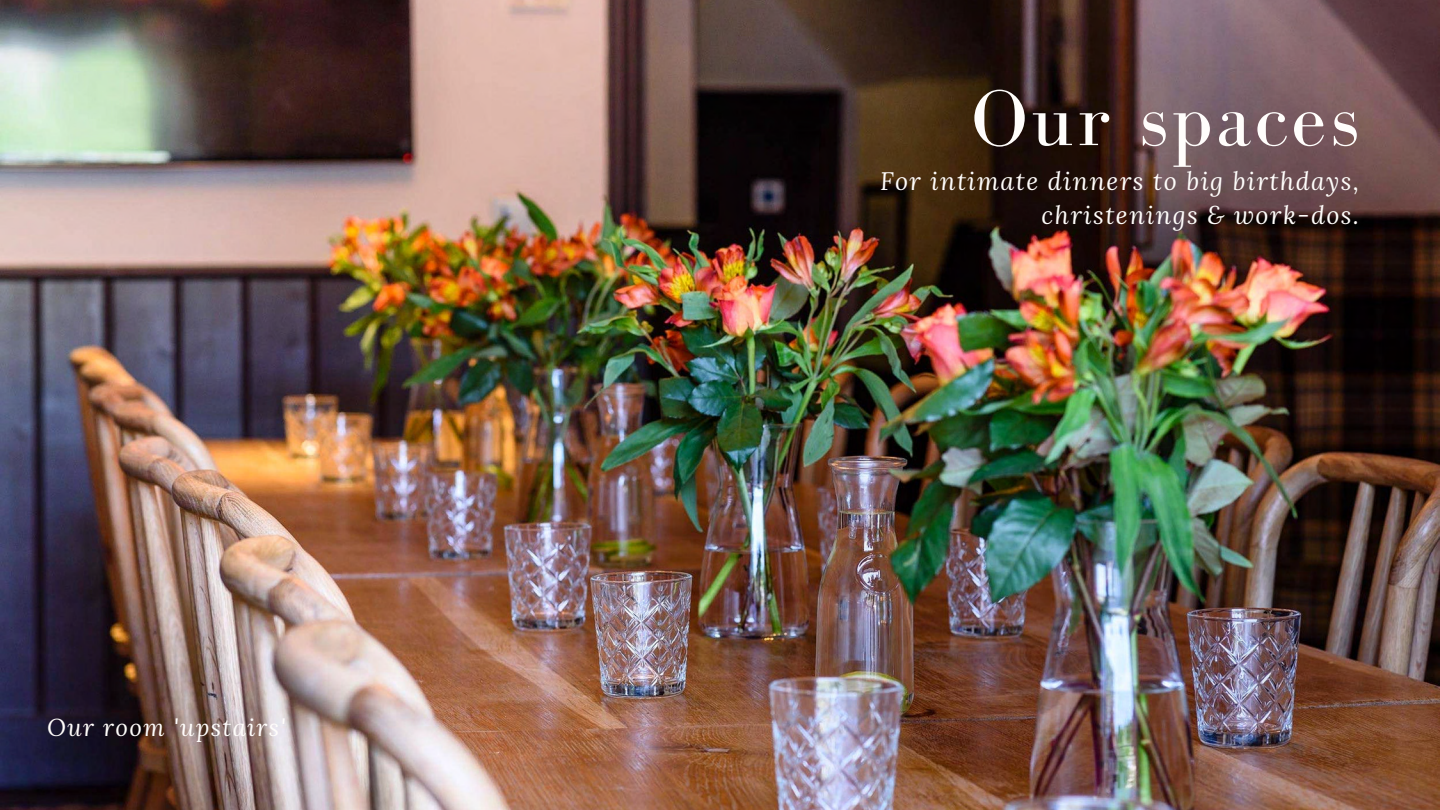
<style>
.page{position:relative;width:1440px;height:810px;background:#fff}
.page>*{position:absolute;margin:0;border:0;box-sizing:border-box;transform-origin:0 0}
.t1{font:81.2px "Bodoni FLF";letter-spacing:.04em;color:#fffdfb}
.t2{font:italic 25px/34.5px "Lora";letter-spacing:.06em;color:#fffdfb;text-align:right}
.t3{font:italic 24px "Lora";letter-spacing:.06em;color:#fffdfb}
</style>
<div class="page">
<img style="left:0;top:0;width:1440px;height:810px">
<p class="t3" style="left:47px;top:711px;width:240px">Our room 'upstairs'</p>
<h1 class="t1" style="left:971px;top:74px;width:389px">Our spaces</h1>
<p class="t2" style="left:880px;top:163px;width:480px">For intimate dinners to big birthdays, christenings &amp; work-dos.</p>
</div>
